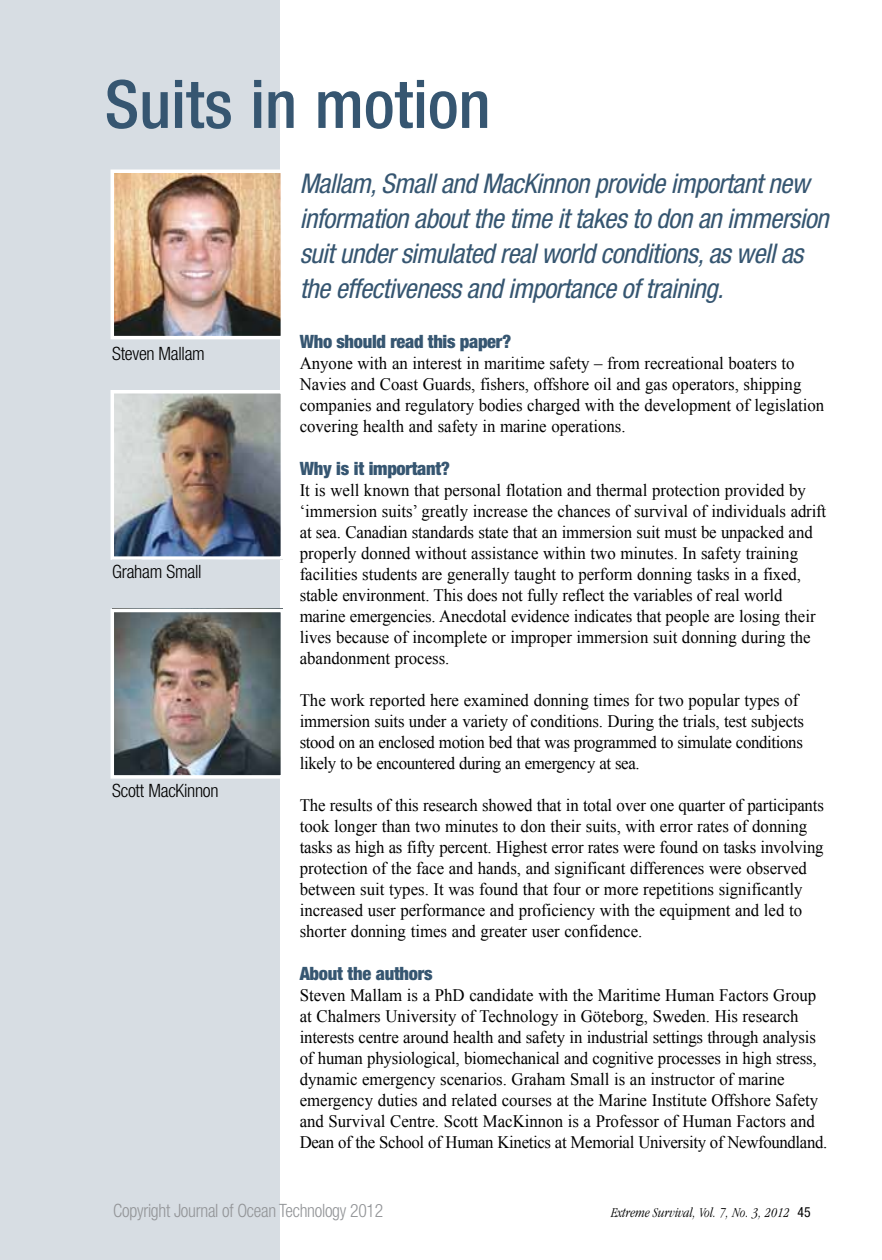
<style>
.page{position:relative;width:882px;height:1260px;background:#fff}
.page>*{position:absolute;margin:0;border:0;box-sizing:border-box;transform-origin:0 0}
.t1{font:500 condensed 66.5px "Helvetica Neue";color:#365671}
.t2{font:italic condensed 27.12px/35px "Helvetica Neue";letter-spacing:-.02em;color:#365671}
.t3{font:900 condensed 18.38px "Helvetica Neue";letter-spacing:-.015em;color:#365671}
.t4{font:300 condensed 18.38px "Helvetica Neue";letter-spacing:-.015em;color:#000}
.t5{font:300 condensed 18.38px "Helvetica Neue";letter-spacing:-.015em;color:#939598;scale:.96 1}
.t6{font:17.5px/21px "Times New Roman";color:#000;scale:.96 1}
.t7{font:italic 300 condensed 14px "Garamond";color:#000}
.s1{font-family:"Helvetica Neue";font-weight:400;font-style:normal}
</style>
<div class="page">
<div style="left:0;top:0;width:280px;height:1260px;background:#d7dde3"></div>
<img style="left:116px;top:614px;width:163px;height:160px">
<img style="left:116px;top:175px;width:163px;height:159px">
<img style="left:116px;top:395px;width:163px;height:160px">
<div style="left:111px;top:170px;width:173px;height:169px;border:4px solid #fff"></div>
<div style="left:111px;top:390px;width:173px;height:170px;border:4px solid #fff"></div>
<div style="left:111px;top:609px;width:173px;height:170px;border:4px solid #fff"></div>
<h1 class="t1" style="left:105px;top:65px;width:387px">Suits in motion</h1>
<p class="t4" style="left:112px;top:343px;width:94px">Steven Mallam</p>
<p class="t4" style="left:112px;top:561px;width:91px">Graham Small</p>
<p class="t4" style="left:112px;top:780px;width:108px">Scott MacKinnon</p>
<h2 class="t2" style="left:300px;top:165px;width:531px">Mallam, Small and MacKinnon provide important new information about the time it takes to don an immersion suit under simulated real world conditions, as well as the effectiveness and importance of training.</h2>
<p class="t3" style="left:300px;top:330px;width:213px">Who should read this paper?</p>
<p class="t6" style="left:300px;top:353px;width:548px">Anyone with an interest in maritime safety – from recreational boaters to Navies and Coast Guards, fishers, offshore oil and gas operators, shipping companies and regulatory bodies charged with the development of legislation covering health and safety in marine operations.</p>
<p class="t3" style="left:300px;top:457px;width:152px">Why is it important?</p>
<p class="t6" style="left:300px;top:480px;width:550px">It is well known that personal flotation and thermal protection provided by ‘immersion suits’ greatly increase the chances of survival of individuals adrift at sea. Canadian standards state that an immersion suit must be unpacked and properly donned without assistance within two minutes. In safety training facilities students are generally taught to perform donning tasks in a fixed, stable environment. This does not fully reflect the variables of real world marine emergencies. Anecdotal evidence indicates that people are losing their lives because of incomplete or improper immersion suit donning during the abandonment process.</p>
<p class="t6" style="left:300px;top:690px;width:527px">The work reported here examined donning times for two popular types of immersion suits under a variety of conditions. During the trials, test subjects stood on an enclosed motion bed that was programmed to simulate conditions likely to be encountered during an emergency at sea.</p>
<p class="t6" style="left:300px;top:795px;width:548px">The results of this research showed that in total over one quarter of participants took longer than two minutes to don their suits, with error rates of donning tasks as high as fifty percent. Highest error rates were found on tasks involving protection of the face and hands, and significant differences were observed between suit types. It was found that four or more repetitions significantly increased user performance and proficiency with the equipment and led to shorter donning times and greater user confidence.</p>
<p class="t3" style="left:300px;top:962px;width:134px">About the authors</p>
<p class="t6" style="left:300px;top:985px;width:551px">Steven Mallam is a PhD candidate with the Maritime Human Factors Group at Chalmers University of Technology in Göteborg, Sweden. His research interests centre around health and safety in industrial settings through analysis of human physiological, biomechanical and cognitive processes in high stress, dynamic emergency scenarios. Graham Small is an instructor of marine emergency duties and related courses at the Marine Institute Offshore Safety and Survival Centre. Scott MacKinnon is a Professor of Human Factors and Dean of the School of Human Kinetics at Memorial University of Newfoundland.</p>
<p class="t5" style="left:113px;top:1200px;width:283px">Copyright Journal of Ocean Technology 2012</p>
<p class="t7" style="left:611px;top:1205px;width:201px">Extreme Survival, Vol. 7, No. 3, 2012 <span class="s1">45</span></p>
</div>
